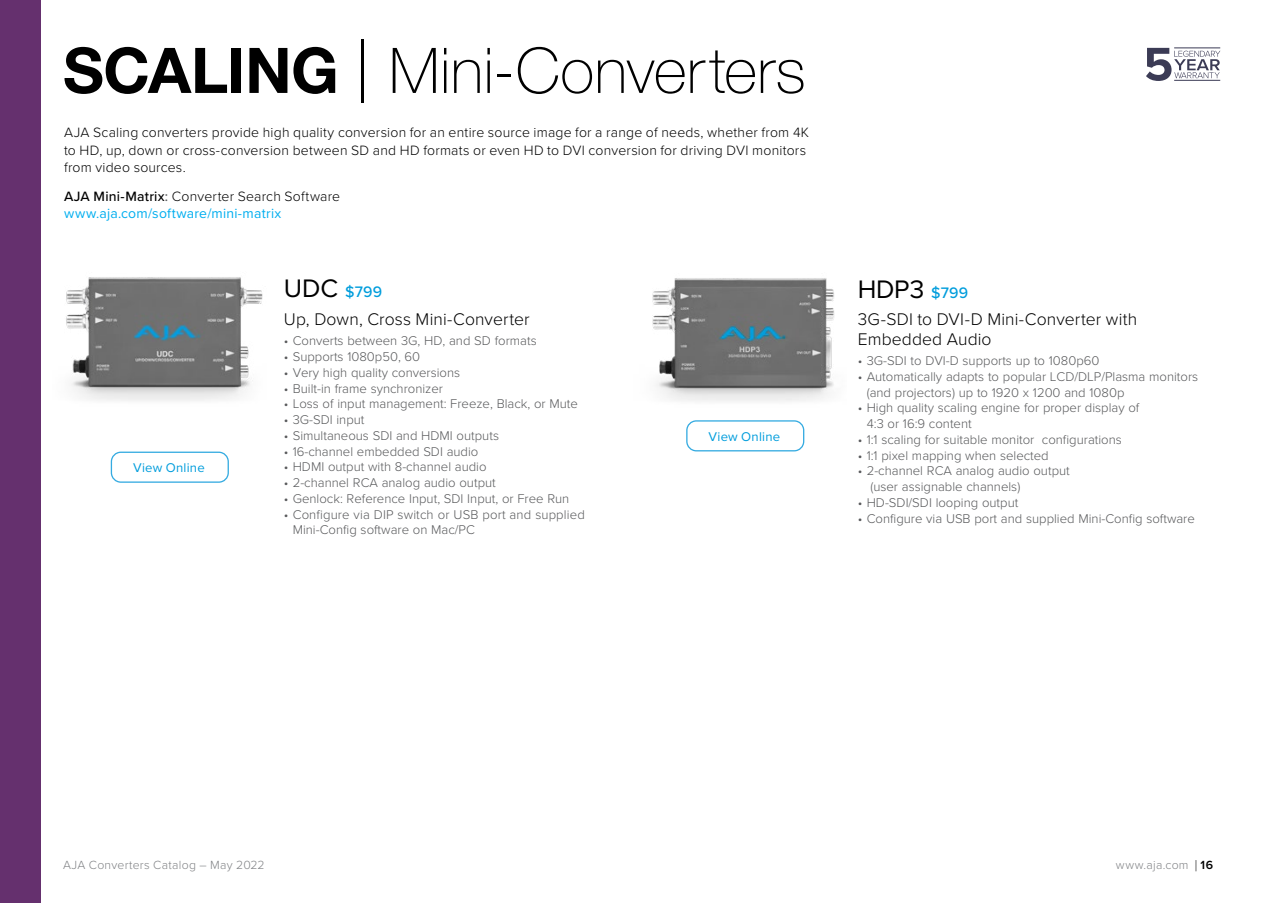
<style>
.page{position:relative;width:1275px;height:903px;background:#fff}
.page>*{position:absolute;margin:0;border:0;box-sizing:border-box;transform-origin:0 0}
.t1{font:100 63px "Helvetica Neue";letter-spacing:.005em;color:#000}
.t2{font:26.25px "Proxima Nova";color:#000}
.t3{font:300 17.5px/19.2px "Proxima Nova";letter-spacing:.005em;color:#000}
.t4{font:500 15.75px "Proxima Nova";color:#009ddc}
.t5{font:300 14px/17.5px "Proxima Nova";letter-spacing:.015em;color:#000}
.t6{font:14px/17.5px "Proxima Nova";letter-spacing:.015em;color:#00aeef}
.t7{font:300 13.12px/15.8px "Proxima Nova";color:#58595b}
.t8{font:13.12px "Proxima Nova";letter-spacing:.02em;color:#009ddc}
.t9{font:300 12.25px "Proxima Nova";letter-spacing:.02em;color:#808285}
.s1{font-weight:700}
.s2{font-weight:500;color:#000}
.s3{font-weight:500;color:#58595b}
.s4{font-weight:300;color:#000}
.s5{font-weight:400;font-size:26.25px;color:#000}
.s6{font-weight:500;font-size:15.75px;color:#009ddc}
.s7{font-size:15.92px;color:#000}
.s8{font-weight:600;color:#000}
</style>
<div class="page">
<div style="left:0;top:0;width:40px;height:903px;background:#65306e"></div>
<div style="left:111px;top:452px;width:118px;height:31px;border:1px solid #35abe1;border-radius:9px"></div>
<img style="left:66px;top:277px;width:197px;height:124px">
<svg style="left:1146px;top:48px;width:74px;height:33px"></svg>
<hr style="left:1174px;top:48px;width:46px;height:1px;background:#3b3b55">
<hr style="left:1174px;top:80px;width:46px;height:1px;background:#3b3b55">
<img style="left:652px;top:278px;width:182px;height:123px">
<div style="left:686px;top:420px;width:118px;height:31px;border:1px solid #35abe1;border-radius:9px"></div>
<h1 class="t1" style="left:63px;top:23px;width:744px"><span class="s1">SCALING</span> | Mini-Converters</h1>
<p class="t5" style="left:64px;top:123px;width:746px">AJA Scaling converters provide high quality conversion for an entire source image for a range of needs, whether from 4K to HD, up, down or cross-conversion between SD and HD formats or even HD to DVI conversion for driving DVI monitors from video sources.</p>
<p class="t6" style="left:64px;top:187px;width:278px"><span class="s2">AJA Mini-Matrix</span><span class="s3">:</span> <span class="s4">Converter Search Software </span>www.aja.com/software/mini-matrix</p>
<p class="t8" style="left:133px;top:458px;width:73px">View Online</p>
<p class="t4" style="left:284px;top:280px;width:100px"><span class="s5">UDC</span> $799</p>
<h3 class="t3" style="left:284px;top:308px;width:247px">Up, Down, Cross Mini-Converter</h3>
<p class="t7" style="left:284px;top:332px;width:254px">• Converts between 3G, HD, and SD formats</p>
<p class="t7" style="left:284px;top:348px;width:138px">• Supports 1080p50, 60</p>
<p class="t7" style="left:284px;top:364px;width:178px">• Very high quality conversions</p>
<p class="t7" style="left:284px;top:380px;width:161px">• Built-in frame synchronizer</p>
<p class="t7" style="left:284px;top:395px;width:296px">• Loss of input management: Freeze, Black, or Mute</p>
<p class="t7" style="left:284px;top:411px;width:82px">• 3G-SDI input</p>
<p class="t7" style="left:284px;top:427px;width:217px">• Simultaneous SDI and HDMI outputs</p>
<p class="t7" style="left:284px;top:443px;width:196px">• 16-channel embedded SDI audio</p>
<p class="t7" style="left:284px;top:458px;width:204px">• HDMI output with 8-channel audio</p>
<p class="t7" style="left:284px;top:474px;width:213px">• 2-channel RCA analog audio output</p>
<p class="t7" style="left:284px;top:490px;width:287px">• Genlock: Reference Input, SDI Input, or Free Run</p>
<p class="t7" style="left:293px;top:506px;width:294px;text-indent:-9px">• Configure via DIP switch or USB port and supplied<br>Mini-Config software on Mac/PC</p>
<p class="t8" style="left:708px;top:427px;width:73px">View Online</p>
<h2 class="t2" style="left:858px;top:269px;width:112px">HDP3 <span class="s6">$799</span></h2>
<h3 class="t3" style="left:858px;top:309px;width:281px">3G-SDI to DVI-D Mini-Converter with<br>Embedded Audio</h3>
<p class="t7" style="left:858px;top:352px;width:243px">• 3G-SDI to DVI-D supports up to 1080p60</p>
<p class="t7" style="left:867px;top:368px;width:333px;text-indent:-9px">• Automatically adapts to popular LCD/DLP/Plasma monitors (and projectors) up to 1920 x 1200 and 1080p</p>
<p class="t7" style="left:867px;top:399px;width:274px;text-indent:-9px">• High quality scaling engine for proper display of<br>4:3 or 16:9 content</p>
<p class="t7" style="left:858px;top:431px;width:265px">• 1:1 scaling for suitable monitor configurations</p>
<p class="t7" style="left:858px;top:447px;width:192px">• 1:1 pixel mapping when selected</p>
<p class="t7" style="left:870px;top:462px;width:201px;text-indent:-12px">• 2-channel RCA analog audio output (user assignable channels)</p>
<p class="t7" style="left:858px;top:494px;width:162px">• HD-SDI/SDI looping output</p>
<p class="t7" style="left:858px;top:510px;width:338px">• Configure via USB port and supplied Mini-Config software</p>
<p class="t9" style="left:63px;top:856px;width:203px">AJA Converters Catalog – May 2022</p>
<p class="t9" style="left:1116px;top:856px;width:99px">www.aja.com <span class="s7">|</span> <span class="s8">16</span></p>
</div>
